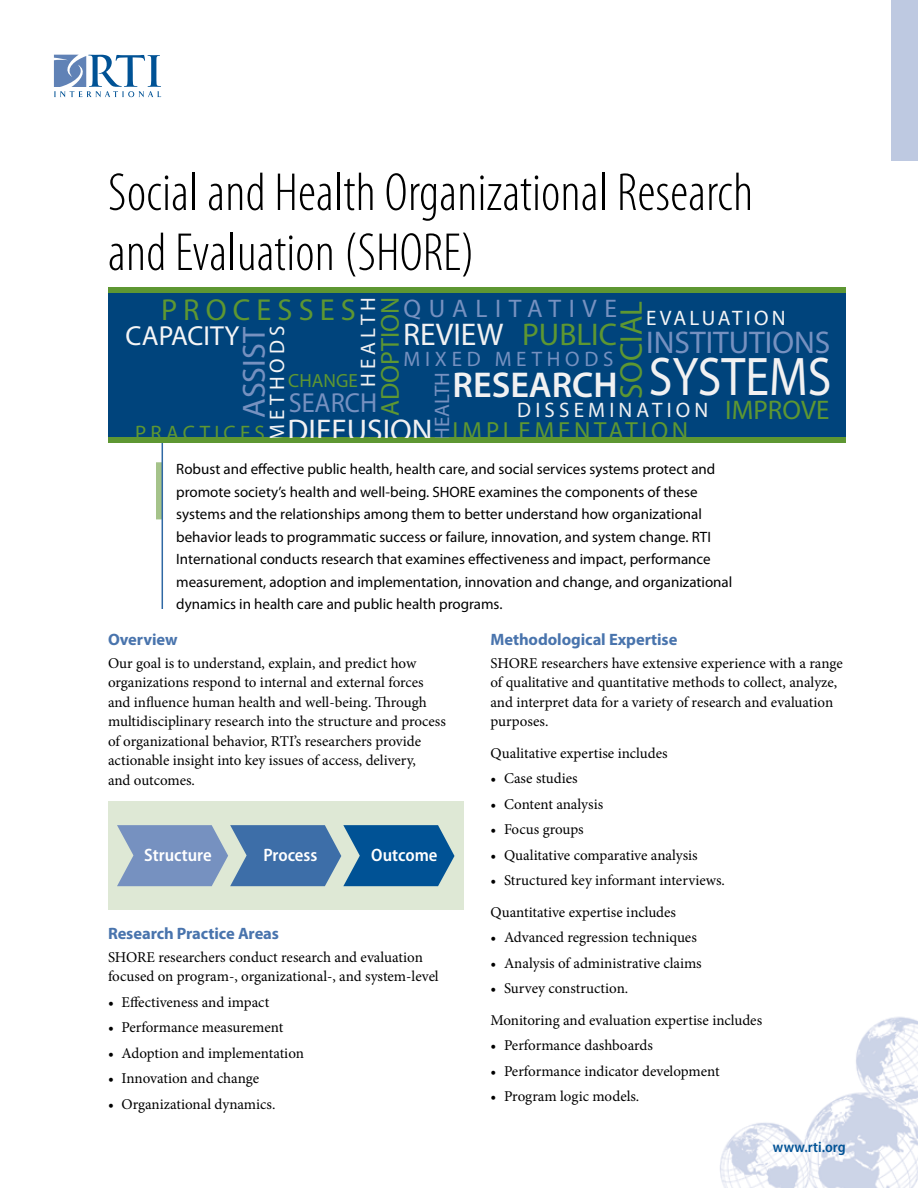
<style>
.page{position:relative;width:918px;height:1188px;background:#fff}
.page>*{position:absolute;margin:0;border:0;box-sizing:border-box;transform-origin:0 0}
.t1{font:54.75px "Myriad Pro";color:#f1f1f2;scale:.88 1}
.t2{font:300 condensed 54px/60px "Myriad Pro";letter-spacing:.005em;color:#000}
.t3{font:600 36px "Myriad Pro";color:#f1f1f2}
.t4{font:32.1px "Myriad Pro";color:#7691c0}
.t5{font:31.5px "Myriad Pro";color:#f1f1f2}
.t6{font:31.5px "Myriad Pro";color:#5e9732}
.t7{font:30.45px "Myriad Pro";letter-spacing:.2em;color:#5e9732}
.t8{font:27.6px "Myriad Pro";color:#f5f5f6}
.t9{font:27.6px "Myriad Pro";color:#7691c0;scale:.95 1}
.t10{font:25.95px "Myriad Pro";color:#5e9732}
.t11{font:25.5px "Myriad Pro";letter-spacing:.3em;color:#7691c0}
.t12{font:24.9px "Myriad Pro";letter-spacing:.15em;color:#5e9732}
.t13{font:21px "Myriad Pro";letter-spacing:.225em;color:#7691c0}
.t14{font:21px "Myriad Pro";letter-spacing:.2em;color:#f1f1f2}
.t15{font:21px "Myriad Pro";letter-spacing:.15em;color:#f5f5f6}
.t16{font:21px "Myriad Pro";letter-spacing:.2em;color:#5e9732}
.t17{font:21px "Myriad Pro";letter-spacing:.2em;color:#f5f5f6}
.t18{font:19.05px "Myriad Pro";color:#5e9732}
.t19{font:600 semi-condensed 18px "Myriad Pro";color:#fff}
.t20{font:700 16.5px "Myriad Pro";letter-spacing:-.005em;color:#4974ad}
.t21{font:15px/19.5px "Minion Pro";color:#000}
.t22{font:15px/22.5px "Myriad Pro";color:#000}
.t23{font:600 semi-condensed 15px "Myriad Pro";letter-spacing:.01em;color:#005295}
.s1{color:#5e9732}
.s2{font-size:27px;color:#5e9732}
</style>
<div class="page">
<img style="left:720px;top:1017px;width:198px;height:171px">
<svg style="left:54px;top:55px;width:107px;height:42px"></svg>
<div style="left:891px;top:0;width:27px;height:160px;background:#bec9e1"></div>
<div style="left:156px;top:462px;width:6px;height:57px;background:#a5c38a"></div>
<hr style="left:162px;top:439px;width:1px;height:170px;background:#2f68a4">
<div style="left:108px;top:287px;width:738px;height:156px;background:#5e9732"></div>
<div style="left:108px;top:293px;width:738px;height:144px;background:#00447c"></div>
<div style="left:108px;top:801px;width:356px;height:108px;background:#dee8d5"></div>
<svg style="left:117px;top:825px;width:338px;height:61px"></svg>
<h2 class="t2" style="left:108px;top:163px;width:647px">Social and Health Organizational Research and Evaluation (SHORE)</h2>
<h3 class="t14" style="left:355px;top:387px;width:92px;rotate:-90deg">HEALTH</h3>
<h3 class="t10" style="left:374px;top:416px;width:121px;rotate:-90deg">ADOPTION</h3>
<h3 class="t5" style="left:288px;top:411px;width:147px">DIFFUSION</h3>
<h3 class="t7" style="left:161px;top:291px;width:196px">PROCESSES</h3>
<h3 class="t11" style="left:404px;top:293px;width:215px">QUALITATIVE</h3>
<h3 class="t6" style="left:612px;top:399px;width:99px;rotate:-90deg">SOCIAL</h3>
<h3 class="t15" style="left:646px;top:305px;width:141px">EVALUATION</h3>
<h3 class="t5" style="left:403px;top:315px;width:216px">REVIEW <span class="s1">PUBLIC</span></h3>
<h3 class="t3" style="left:453px;top:362px;width:167px">RESEARCH</h3>
<h3 class="t17" style="left:264px;top:441px;width:117px;rotate:-90deg">METHODS</h3>
<h3 class="t8" style="left:126px;top:319px;width:115px">CAPACITY</h3>
<h3 class="t4" style="left:234px;top:418px;width:92px;rotate:-90deg">ASSIST</h3>
<h3 class="t13" style="left:404px;top:346px;width:428px">MIXED METHODS <sup>INSTITUTIONS</sup></h3>
<h1 class="t1" style="left:649px;top:343px;width:209px">SYSTEMS</h1>
<h3 class="t14" style="left:517px;top:397px;width:314px">DISSEMINATION <span class="s2">IMPROVE</span></h3>
<h3 class="t13" style="left:429px;top:441px;width:71px;rotate:-90deg">HEALTH</h3>
<p class="t18" style="left:288px;top:369px;width:71px">CHANGE</p>
<h3 class="t9" style="left:289px;top:385px;width:95px">SEARCH</h3>
<h3 class="t12" style="left:453px;top:415px;width:237px">IMPLEMENTATION</h3>
<h3 class="t16" style="left:135px;top:420px;width:131px">PRACTICES</h3>
<p class="t22" style="left:176px;top:458px;width:558px">Robust and effective public health, health care, and social services systems protect and promote society’s health and well-being. SHORE examines the components of these systems and the relationships among them to better understand how organizational behavior leads to programmatic success or failure, innovation, and system change. RTI International conducts research that examines effectiveness and impact, performance measurement, adoption and implementation, innovation and change, and organizational dynamics in health care and public health programs.</p>
<p class="t20" style="left:108px;top:629px;width:71px">Overview</p>
<p class="t21" style="left:108px;top:653px;width:339px">Our goal is to understand, explain, and predict how organizations respond to internal and external forces and influence human health and well-being. Through multidisciplinary research into the structure and process of organizational behavior, RTI’s researchers provide actionable insight into key issues of access, delivery,<br>and outcomes.</p>
<p class="t19" style="left:144px;top:846px;width:69px">Structure</p>
<p class="t19" style="left:263px;top:846px;width:56px">Process</p>
<p class="t19" style="left:371px;top:846px;width:68px">Outcome</p>
<p class="t20" style="left:108px;top:923px;width:173px">Research Practice Areas</p>
<p class="t21" style="left:108px;top:947px;width:332px">SHORE researchers conduct research and evaluation focused on program-, organizational-, and system-level</p>
<p class="t21" style="left:108px;top:992px;width:163px">• Effectiveness and impact</p>
<p class="t21" style="left:108px;top:1018px;width:177px">• Performance measurement</p>
<p class="t21" style="left:108px;top:1043px;width:198px">• Adoption and implementation</p>
<p class="t21" style="left:108px;top:1069px;width:153px">• Innovation and change</p>
<p class="t21" style="left:108px;top:1094px;width:169px">• Organizational dynamics.</p>
<p class="t20" style="left:490px;top:629px;width:188px">Methodological Expertise</p>
<p class="t21" style="left:490px;top:653px;width:354px">SHORE researchers have extensive experience with a range of qualitative and quantitative methods to collect, analyze, and interpret data for a variety of research and evaluation purposes.</p>
<p class="t21" style="left:490px;top:743px;width:179px">Qualitative expertise includes</p>
<p class="t21" style="left:490px;top:769px;width:89px">• Case studies</p>
<p class="t21" style="left:490px;top:794px;width:114px">• Content analysis</p>
<p class="t21" style="left:490px;top:820px;width:95px">• Focus groups</p>
<p class="t21" style="left:490px;top:845px;width:209px">• Qualitative comparative analysis</p>
<p class="t21" style="left:490px;top:865px;width:236px;line-height:31.5px">• Structured key informant interviews.<br>Quantitative expertise includes</p>
<p class="t21" style="left:490px;top:928px;width:208px">• Advanced regression techniques</p>
<p class="t21" style="left:490px;top:953px;width:213px">• Analysis of administrative claims</p>
<p class="t21" style="left:490px;top:973px;width:273px;line-height:31.5px">• Survey construction.<br>Monitoring and evaluation expertise includes</p>
<p class="t21" style="left:490px;top:1036px;width:164px">• Performance dashboards</p>
<p class="t21" style="left:490px;top:1061px;width:231px">• Performance indicator development</p>
<p class="t21" style="left:490px;top:1087px;width:150px">• Program logic models.</p>
<p class="t23" style="left:773px;top:1139px;width:74px">www.rti.org</p>
</div>
